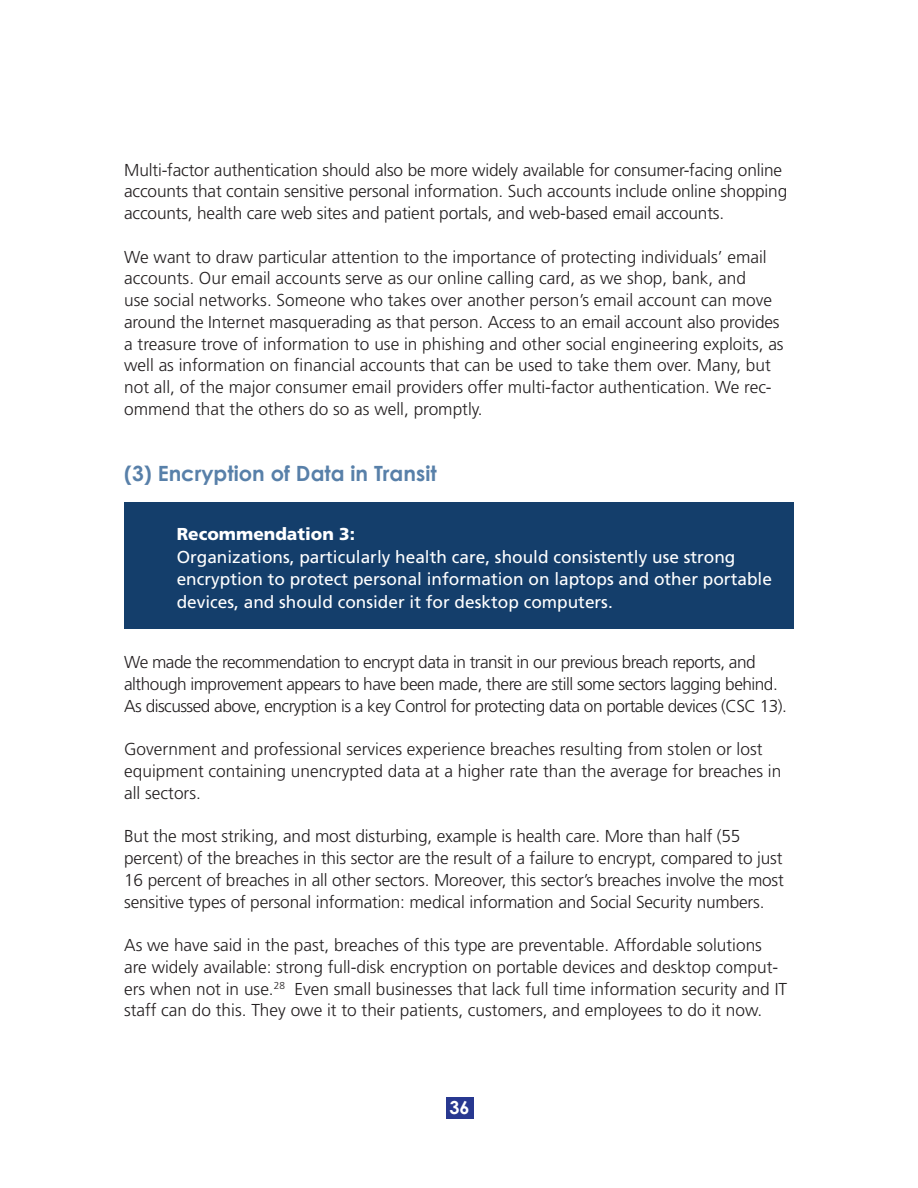
<style>
.page{position:relative;width:918px;height:1188px;background:#fff}
.page>*{position:absolute;margin:0;border:0;box-sizing:border-box;transform-origin:0 0}
.t1{font:700 21px "Century Gothic";color:#5880a9}
.t2{font:700 18px "Century Gothic";color:#fff}
.t3{font:300 17.25px/21.8px "Frutiger";color:#231f20}
.t4{font:300 17.25px/21.8px "Frutiger";letter-spacing:-.03em;color:#231f20}
.t5{font:17.25px/22.5px "Frutiger";color:#fff}
.s1{font-weight:900}
</style>
<div class="page">
<div style="left:446px;top:1097px;width:27px;height:22px;background:#283890"></div>
<div style="left:124px;top:502px;width:670px;height:127px;background:#143e6b"></div>
<p class="t3" style="left:124px;top:159px;width:665px">Multi-factor authentication should also be more widely available for consumer-facing online accounts that contain sensitive personal information. Such accounts include online shopping accounts, health care web sites and patient portals, and web-based email accounts.</p>
<p class="t3" style="left:124px;top:246px;width:661px">We want to draw particular attention to the importance of protecting individuals’ email accounts. Our email accounts serve as our online calling card, as we shop, bank, and<br>use social networks. Someone who takes over another person’s email account can move around the Internet masquerading as that person. Access to an email account also provides a treasure trove of information to use in phishing and other social engineering exploits, as well as information on financial accounts that can be used to take them over. Many, but not all, of the major consumer email providers offer multi-factor authentication. We rec&shy;ommend that the others do so as well, promptly.</p>
<h3 class="t1" style="left:124px;top:460px;width:314px">(3) Encryption of Data in Transit</h3>
<p class="t5" style="left:177px;top:523px;width:597px"><span class="s1">Recommendation 3:<br></span>Organizations, particularly health care, should consistently use strong encryption to protect personal information on laptops and other portable devices, and should consider it for desktop computers.</p>
<p class="t4" style="left:124px;top:652px;width:664px">We made the recommendation to encrypt data in transit in our previous breach reports, and although improvement appears to have been made, there are still some sectors lagging behind.<br>As discussed above, encryption is a key Control for protecting data on portable devices (CSC 13).</p>
<p class="t3" style="left:124px;top:739px;width:659px">Government and professional services experience breaches resulting from stolen or lost equipment containing unencrypted data at a higher rate than the average for breaches in all sectors.</p>
<p class="t3" style="left:124px;top:826px;width:661px">But the most striking, and most disturbing, example is health care. More than half (55 percent) of the breaches in this sector are the result of a failure to encrypt, compared to just 16 percent of breaches in all other sectors. Moreover, this sector’s breaches involve the most sensitive types of personal information: medical information and Social Security numbers.</p>
<p class="t3" style="left:124px;top:934px;width:664px">As we have said in the past, breaches of this type are preventable. Affordable solutions are widely available: strong full-disk encryption on portable devices and desktop comput&shy;ers when not in use.<sup>28</sup> Even small businesses that lack full time information security and IT staff can do this. They owe it to their patients, customers, and employees to do it now.</p>
<p class="t2" style="left:449px;top:1096px;width:22px">36</p>
</div>
